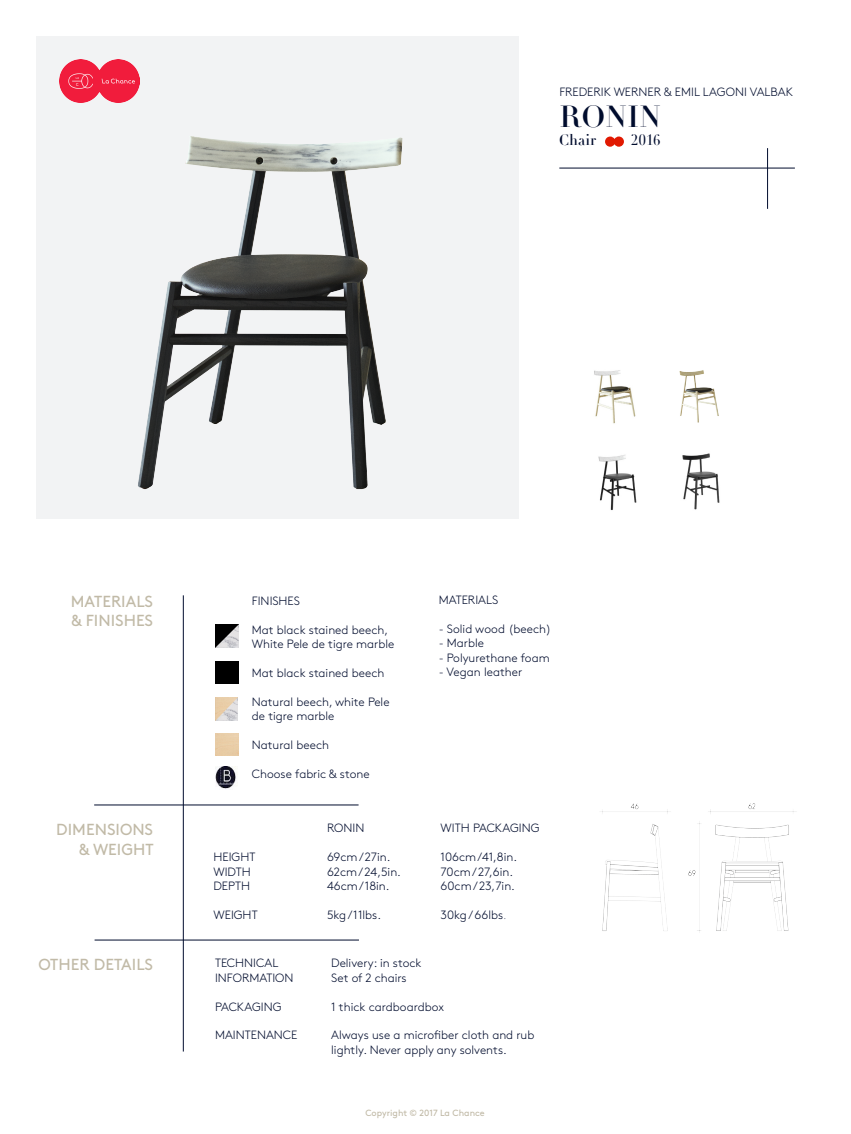
<style>
.page{position:relative;width:851px;height:1134px;background:#fff}
.page>*{position:absolute;margin:0;border:0;box-sizing:border-box;transform-origin:0 0}
.t1{font:30px "Didot LT Std Headline";color:#000c2d}
.t2{font:16px "Brown Std";color:#c1baa7}
.t3{font:15px "Didot LT Std Headline";color:#000c2d}
.t4{font:300 12px/14.4px "Brown Std";color:#000c2d}
.t5{font:9px "Brown Std";color:#c1baa7}
.s1{font-weight:100}
</style>
<div class="page">
<div style="left:36px;top:36px;width:482px;height:482px;background:#f2f3f4"></div>
<img style="left:138px;top:136px;width:265px;height:354px">
<img style="left:215px;top:625px;width:23px;height:22px">
<hr style="left:94px;top:805px;width:264px;height:1px;background:#000c2d">
<hr style="left:95px;top:940px;width:264px;height:1px;background:#000c2d">
<img style="left:602px;top:803px;width:194px;height:128px">
<img style="left:215px;top:661px;width:23px;height:23px">
<img style="left:682px;top:453px;width:38px;height:57px">
<img style="left:598px;top:455px;width:39px;height:55px">
<img style="left:679px;top:370px;width:40px;height:53px">
<img style="left:215px;top:698px;width:23px;height:22px">
<img style="left:594px;top:370px;width:42px;height:54px">
<svg style="left:605px;top:137px;width:19px;height:10px"></svg>
<img style="left:215px;top:767px;width:21px;height:22px">
<img style="left:60px;top:60px;width:79px;height:42px">
<hr style="left:559px;top:168px;width:235px;height:1px;background:#000c2d">
<hr style="left:767px;top:148px;width:1px;height:61px;background:#000c2d">
<hr style="left:183px;top:595px;width:1px;height:456px;background:#000c2d">
<p class="t4" style="left:559px;top:85px;width:235px">FREDERIK WERNER &amp; EMIL LAGONI VALBAK</p>
<p class="t1" style="left:559px;top:99px;width:103px">RONIN</p>
<p class="t3" style="left:559px;top:131px;width:38px">Chair</p>
<p class="t3" style="left:631px;top:131px;width:31px">2016</p>
<p class="t2" style="left:71px;top:592px;width:84px">MATERIALS</p>
<p class="t2" style="left:71px;top:611px;width:83px">&amp; FINISHES</p>
<p class="t2" style="left:56px;top:820px;width:98px">DIMENSIONS</p>
<p class="t2" style="left:79px;top:840px;width:76px">&amp; WEIGHT</p>
<p class="t4" style="left:252px;top:594px;width:50px">FINISHES</p>
<p class="t4" style="left:252px;top:622px;width:144px">Mat black stained beech,<br>White Pele de tigre marble</p>
<p class="t4" style="left:252px;top:666px;width:134px">Mat black stained beech</p>
<p class="t4" style="left:252px;top:694px;width:139px">Natural beech, white Pele de tigre marble</p>
<p class="t4" style="left:252px;top:738px;width:79px">Natural beech</p>
<p class="t4" style="left:252px;top:766px;width:119px">Choose fabric &amp; stone</p>
<p class="t4" style="left:213px;top:850px;width:43px">HEIGHT</p>
<p class="t4" style="left:213px;top:864px;width:39px">WIDTH</p>
<p class="t4" style="left:213px;top:879px;width:38px">DEPTH</p>
<p class="t4" style="left:213px;top:908px;width:46px">WEIGHT</p>
<p class="t4" style="left:327px;top:821px;width:39px">RONIN</p>
<p class="t4" style="left:327px;top:850px;width:65px">69cm / 27in.</p>
<p class="t4" style="left:327px;top:864px;width:75px">62cm / 24,5in.</p>
<p class="t4" style="left:327px;top:879px;width:64px">46cm / 18in.</p>
<p class="t4" style="left:327px;top:908px;width:55px">5kg / 11lbs.</p>
<p class="t4" style="left:438px;top:593px;width:61px">MATERIALS</p>
<p class="t4" style="left:438px;top:622px;width:114px">- Solid wood (beech)</p>
<p class="t4" style="left:438px;top:636px;width:47px">- Marble</p>
<p class="t4" style="left:438px;top:650px;width:113px">- Polyurethane foam</p>
<p class="t4" style="left:438px;top:665px;width:85px">- Vegan leather</p>
<p class="t4" style="left:440px;top:821px;width:100px">WITH PACKAGING</p>
<p class="t4" style="left:440px;top:850px;width:78px">106cm /41,8in.</p>
<p class="t4" style="left:440px;top:864px;width:74px">70cm / 27,6in.</p>
<p class="t4" style="left:440px;top:879px;width:76px">60cm / 23,7in.</p>
<p class="t4" style="left:440px;top:908px;width:67px">30kg / 66lbs<span class="s1">.</span></p>
<p class="t2" style="left:38px;top:955px;width:116px">OTHER DETAILS</p>
<p class="t4" style="left:331px;top:956px;width:92px">Delivery: in stock</p>
<p class="t4" style="left:331px;top:971px;width:77px">Set of 2 chairs</p>
<p class="t4" style="left:331px;top:999px;width:114px">1 thick cardboardbox</p>
<p class="t4" style="left:331px;top:1028px;width:205px">Always use a microfiber cloth and rub lightly. Never apply any solvents.</p>
<p class="t4" style="left:215px;top:956px;width:80px">TECHNICAL<br>INFORMATION</p>
<p class="t4" style="left:215px;top:999px;width:68px">PACKAGING</p>
<p class="t4" style="left:215px;top:1028px;width:84px">MAINTENANCE</p>
<p class="t5" style="left:365px;top:1107px;width:121px">Copyright © 2017 La Chance</p>
</div>
